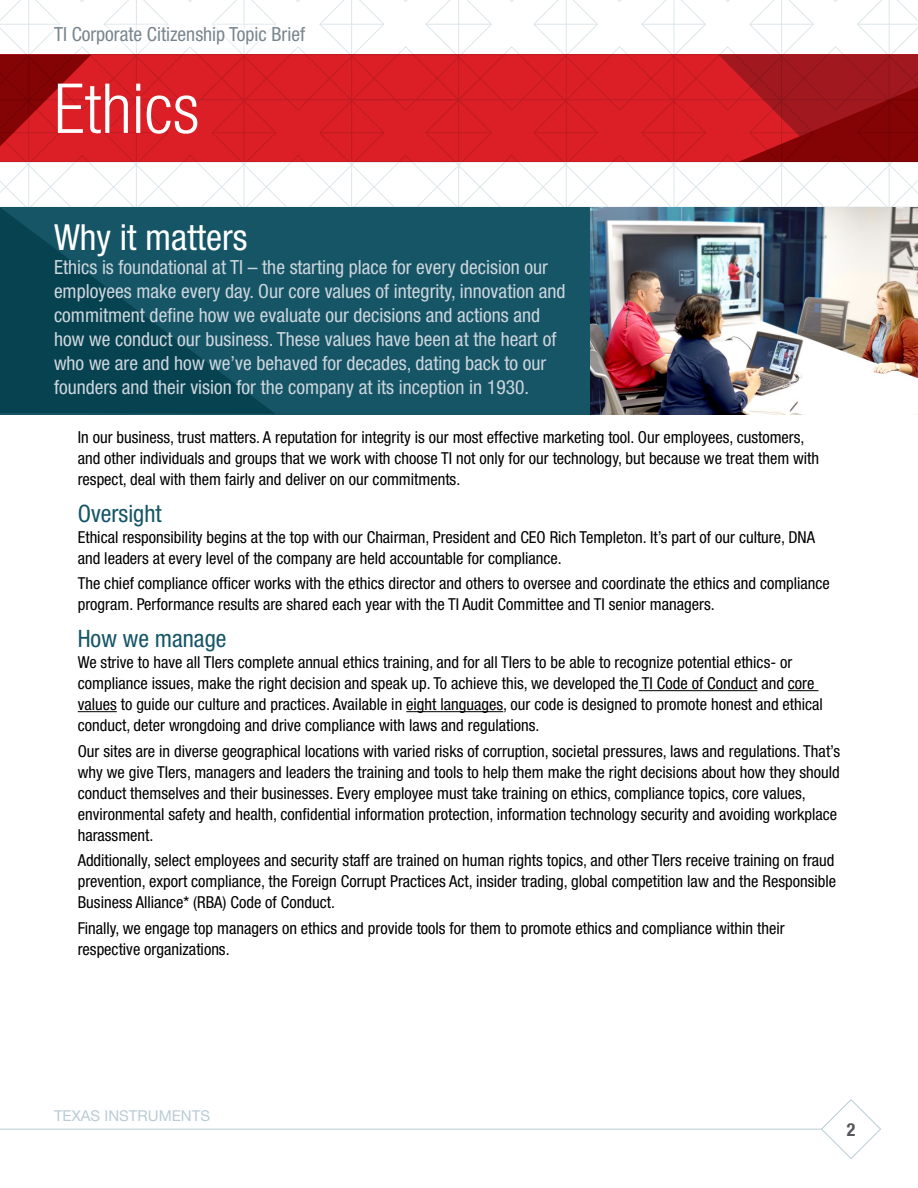
<style>
.page{position:relative;width:918px;height:1188px;background:#fff}
.page>*{position:absolute;margin:0;border:0;box-sizing:border-box;transform-origin:0 0}
.t1{font:300 condensed 69px "Helvetica Neue LT Std";color:#fff}
.t2{font:condensed 36px "Helvetica Neue LT Std";color:#fff}
.t3{font:condensed 24px "Helvetica Neue LT Std";color:#155566}
.t4{font:condensed 19.5px/24px "Helvetica Neue LT Std";color:#cdd6dd}
.t5{font:condensed 19.5px "Helvetica Neue LT Std";color:#79858d}
.t6{font:700 condensed 18px "Helvetica Neue LT Std";color:#55575a}
.t7{font:condensed 16.5px/21px "Helvetica Neue LT Std";color:#000}
.t8{font:15px "Helvetica Neue LT Std";color:#bbccd5}
</style>
<div class="page">
<svg style="left:820px;top:1099px;width:61px;height:60px"></svg>
<hr style="left:0;top:1129px;width:822px;height:1px;background:#bbccd5">
<svg style="left:0;top:0;width:918px;height:207px"></svg>
<div style="left:42px;top:14px;width:275px;height:42px;background:#fff"></div>
<div style="left:0;top:207px;width:591px;height:208px;background:#155566"></div>
<svg style="left:0;top:208px;width:275px;height:206px"></svg>
<hr style="left:639px;top:690px;width:118px;height:1px;background:#000">
<hr style="left:788px;top:690px;width:30px;height:1px;background:#000">
<hr style="left:78px;top:711px;width:39px;height:1px;background:#000">
<hr style="left:406px;top:711px;width:97px;height:1px;background:#000">
<img style="left:591px;top:207px;width:327px;height:208px">
<p class="t5" style="left:54px;top:23px;width:253px">TI Corporate Citizenship Topic Brief</p>
<h1 class="t1" style="left:54px;top:69px;width:147px">Ethics</h1>
<h2 class="t2" style="left:54px;top:217px;width:195px">Why it matters</h2>
<p class="t4" style="left:54px;top:255px;width:513px">Ethics is foundational at TI – the starting place for every decision our employees make every day. Our core values of integrity, innovation and commitment define how we evaluate our decisions and actions and how we conduct our business. These values have been at the heart of who we are and how we’ve behaved for decades, dating back to our founders and their vision for the company at its inception in 1930.</p>
<p class="t7" style="left:78px;top:427px;width:743px">In our business, trust matters. A reputation for integrity is our most effective marketing tool. Our employees, customers, and other individuals and groups that we work with choose TI not only for our technology, but because we treat them with respect, deal with them fairly and deliver on our commitments.</p>
<h3 class="t3" style="left:78px;top:499px;width:85px">Oversight</h3>
<p class="t7" style="left:78px;top:526px;width:739px">Ethical responsibility begins at the top with our Chairman, President and CEO Rich Templeton. It’s part of our culture, DNA and leaders at every level of the company are held accountable for compliance.</p>
<p class="t7" style="left:78px;top:573px;width:754px">The chief compliance officer works with the ethics director and others to oversee and coordinate the ethics and compliance program. Performance results are shared each year with the TI Audit Committee and TI senior managers.</p>
<h3 class="t3" style="left:78px;top:625px;width:150px">How we manage</h3>
<p class="t7" style="left:78px;top:652px;width:747px">We strive to have all TIers complete annual ethics training, and for all TIers to be able to recognize potential ethics- or compliance issues, make the right decision and speak up. To achieve this, we developed the TI Code of Conduct and core values to guide our culture and practices. Available in eight languages, our code is designed to promote honest and ethical conduct, deter wrongdoing and drive compliance with laws and regulations.</p>
<p class="t7" style="left:78px;top:740px;width:764px">Our sites are in diverse geographical locations with varied risks of corruption, societal pressures, laws and regulations. That’s why we give TIers, managers and leaders the training and tools to help them make the right decisions about how they should conduct themselves and their businesses. Every employee must take training on ethics, compliance topics, core values, environmental safety and health, confidential information protection, information technology security and avoiding workplace harassment.</p>
<p class="t7" style="left:78px;top:850px;width:760px;text-align:justify">Additionally, select employees and security staff are trained on human rights topics, and other TIers receive training on fraud prevention, export compliance, the Foreign Corrupt Practices Act, insider trading, global competition law and the Responsible Business Alliance* (RBA) Code of Conduct.</p>
<p class="t7" style="left:78px;top:917px;width:708px">Finally, we engage top managers on ethics and provide tools for them to promote ethics and compliance within their respective organizations.</p>
<p class="t8" style="left:54px;top:1107px;width:158px">TEXAS INSTRUMENTS</p>
<p class="t6" style="left:847px;top:1118px;width:10px">2</p>
</div>
